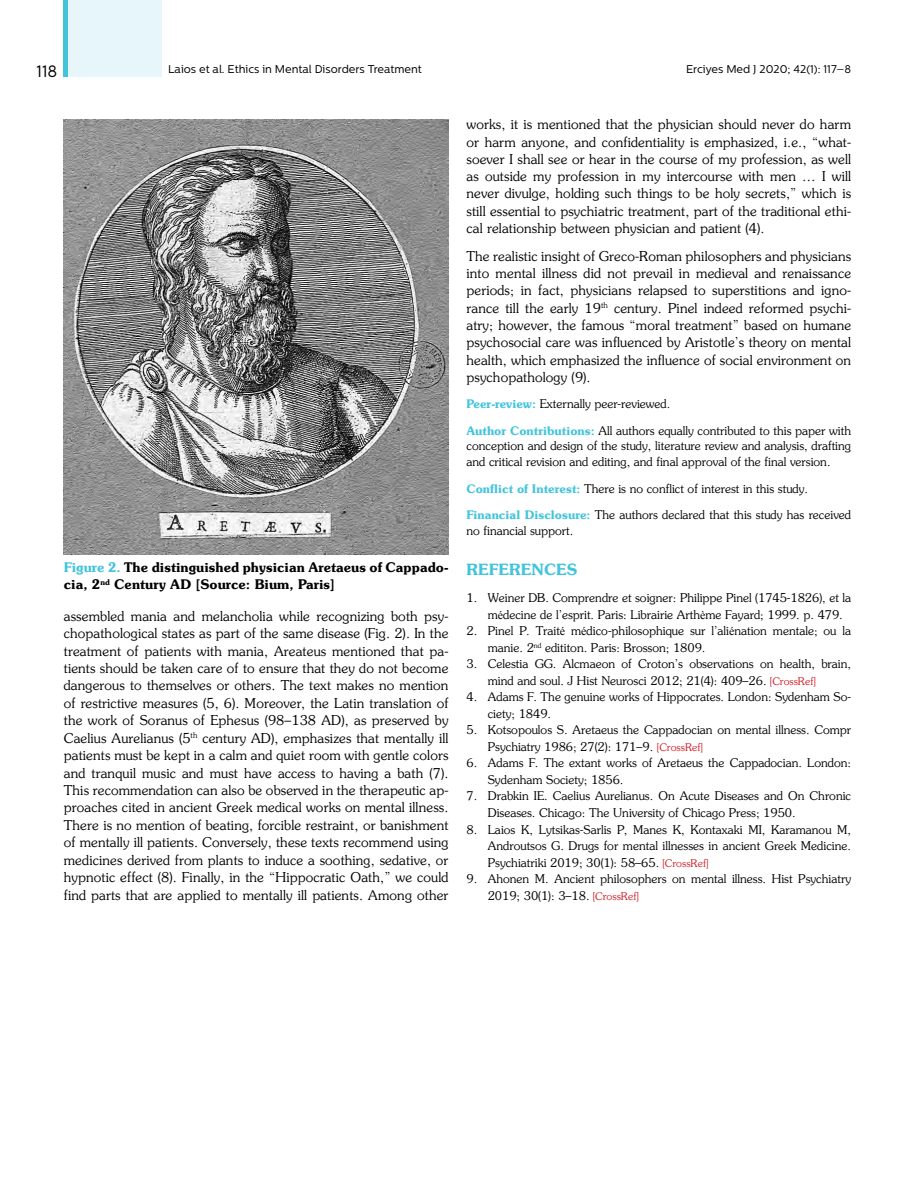
<style>
.page{position:relative;width:915px;height:1191px;background:#fff}
.page>*{position:absolute;margin:0;border:0;box-sizing:border-box;transform-origin:0 0}
.t1{font:16.5px "Centrale Sans";color:#000}
.t2{font:700 15.75px "Souvenir";color:#42c4dd}
.t3{font:13.5px/17.4px "Souvenir";letter-spacing:.01em;color:#000;text-align:justify}
.t4{font:700 13.5px/17.2px "Souvenir";color:#000}
.t5{font:12px/16.5px "Souvenir";color:#000}
.t6{font:11.25px "Centrale Sans";color:#000}
.s1{color:#42c4dd}
.s2{font-weight:700;color:#42c4dd}
.s3{font-family:"Times New Roman"}
.s4{font-size:10.5px;color:#d2232a}
</style>
<div class="page">
<div style="left:64px;top:0;width:98px;height:77px;background:#e7f6fa"></div>
<hr style="left:64px;top:0;width:4px;height:77px;background:#42c4dd">
<img style="left:64px;top:119px;width:384px;height:435px">
<p class="t1" style="left:37px;top:61px;width:22px">118</p>
<p class="t6" style="left:685px;top:62px;width:166px">Erciyes Med J 2020; 42(1): 117–8</p>
<p class="t6" style="left:168px;top:62px;width:255px">Laios et al. Ethics in Mental Disorders Treatment</p>
<p class="t4" style="left:64px;top:558px;width:386px"><span class="s1">Figure 2.</span> The distinguished physician Aretaeus of Cappado&shy;cia, 2<sup>nd</sup> Century AD [Source: Bium, Paris]</p>
<p class="t3" style="left:64px;top:607px;width:386px">assembled mania and melancholia while recognizing both psy&shy;chopathological states as part of the same disease (Fig. 2). In the treatment of patients with mania, Areateus mentioned that pa&shy;tients should be taken care of to ensure that they do not become dangerous to themselves or others. The text makes no mention of restrictive measures (5, 6). Moreover, the Latin translation of the work of Soranus of Ephesus (98–138 AD), as preserved by Caelius Aurelianus (5<sup>th</sup> century AD), emphasizes that mentally ill patients must be kept in a calm and quiet room with gentle colors and tranquil music and must have access to having a bath (7).<br>This recommendation can also be observed in the therapeutic ap&shy;proaches cited in ancient Greek medical works on mental illness.<br>There is no mention of beating, forcible restraint, or banishment of mentally ill patients. Conversely, these texts recommend using medicines derived from plants to induce a soothing, sedative, or hypnotic effect (8). Finally, in the “Hippocratic Oath,” we could find parts that are applied to mentally ill patients. Among other</p>
<p class="t3" style="left:466px;top:116px;width:386px">works, it is mentioned that the physician should never do harm or harm anyone, and confidentiality is emphasized, i.e., “what&shy;soever I shall see or hear in the course of my profession, as well as outside my profession in my intercourse with men … I will never divulge, holding such things to be holy secrets,” which is still essential to psychiatric treatment, part of the traditional ethi&shy;cal relationship between physician and patient (4).</p>
<p class="t3" style="left:466px;top:247px;width:386px">The realistic insight of Greco-Roman philosophers and physicians into mental illness did not prevail in medieval and renaissance periods; in fact, physicians relapsed to superstitions and igno&shy;rance till the early 19<sup>th</sup> century. Pinel indeed reformed psychi&shy;atry; however, the famous “moral treatment” based on humane psychosocial care was influenced by Aristotle’s theory on mental health, which emphasized the influence of social environment on psychopathology (9).</p>
<p class="t5" style="left:466px;top:396px;width:205px"><span class="s2">Peer-review:</span> Externally peer-reviewed.</p>
<p class="t5" style="left:466px;top:422px;width:386px;line-height:15.8px;text-align:justify"><span class="s2">Author Contributions:</span> All authors equally contributed to this paper with conception and design of the study, literature review and analysis, drafting and critical revision and editing, and final approval of the final version.</p>
<p class="t5" style="left:466px;top:480px;width:343px"><span class="s2">Conflict of Interest:</span> There is no conflict of interest in this study.</p>
<p class="t5" style="left:466px;top:507px;width:386px;line-height:15.8px"><span class="s2">Financial Disclosure:</span> The authors declared that this study has received no financial support.</p>
<p class="t2" style="left:466px;top:559px;width:113px">REFERENCES</p>
<p class="t5" style="left:487px;top:589px;width:365px;text-indent:-21px">1. Weiner DB. Comprendre et soigner: Philippe Pinel (1745-1826), et la m<span class="s3">é</span>decine de l’esprit. Paris: Librairie Arth<span class="s3">è</span>me Fayard; 1999. p. 479.</p>
<p class="t5" style="left:487px;top:622px;width:365px;text-indent:-21px">2. Pinel P. Trait<span class="s3">é</span> m<span class="s3">é</span>dico-philosophique sur l’ali<span class="s3">é</span>nation mentale; ou la manie. 2<sup>nd</sup> edititon. Paris: Brosson; 1809.</p>
<p class="t5" style="left:487px;top:655px;width:365px;text-indent:-21px">3. Celestia GG. Alcmaeon of Croton’s observations on health, brain, mind and soul. J Hist Neurosci 2012; 21(4): 409–26. <span class="s4">[CrossRef]</span></p>
<p class="t5" style="left:487px;top:688px;width:365px;text-indent:-21px">4. Adams F. The genuine works of Hippocrates. London: Sydenham So&shy;ciety; 1849.</p>
<p class="t5" style="left:487px;top:722px;width:365px;text-indent:-21px">5. Kotsopoulos S. Aretaeus the Cappadocian on mental illness. Compr<br>Psychiatry 1986; 27(2): 171–9. <span class="s4">[CrossRef]</span></p>
<p class="t5" style="left:487px;top:755px;width:365px;text-indent:-21px">6. Adams F. The extant works of Aretaeus the Cappadocian. London:<br>Sydenham Society; 1856.</p>
<p class="t5" style="left:487px;top:788px;width:365px;text-indent:-21px">7. Drabkin IE. Caelius Aurelianus. On Acute Diseases and On Chronic<br>Diseases. Chicago: The University of Chicago Press; 1950.</p>
<p class="t5" style="left:487px;top:821px;width:365px;text-align:justify;text-indent:-21px">8. Laios K, Lytsikas-Sarlis P, Manes K, Kontaxaki MI, Karamanou M, Androutsos G. Drugs for mental illnesses in ancient Greek Medicine.<br>Psychiatriki 2019; 30(1): 58–65. <span class="s4">[CrossRef]</span></p>
<p class="t5" style="left:487px;top:870px;width:365px;text-indent:-21px">9. Ahonen M. Ancient philosophers on mental illness. Hist Psychiatry<br>2019; 30(1): 3–18. <span class="s4">[CrossRef]</span></p>
</div>
